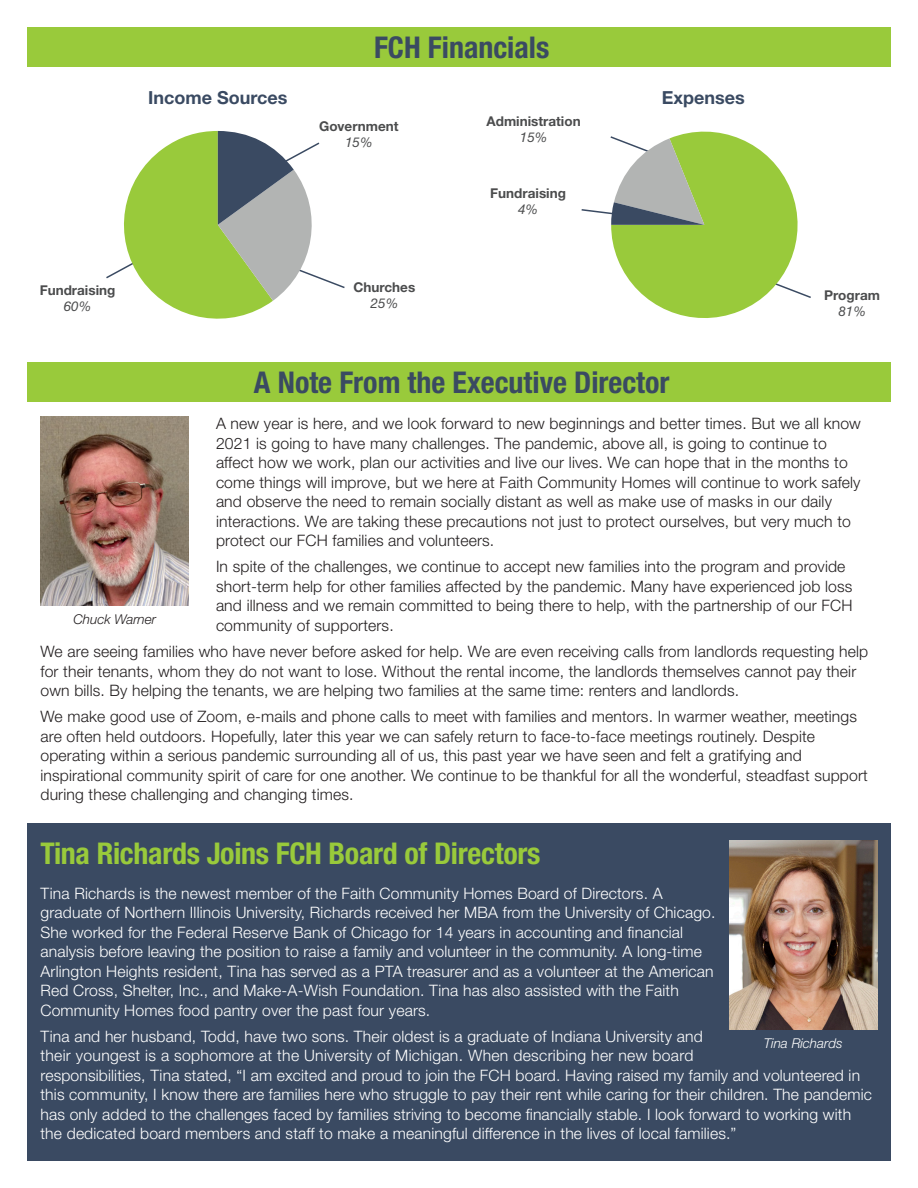
<style>
.page{position:relative;width:918px;height:1188px;background:#fff}
.page>*{position:absolute;margin:0;border:0;box-sizing:border-box;transform-origin:0 0}
.t1{font:700 condensed 30px "Helvetica Neue";color:#3a4a62}
.t2{font:700 condensed 30px "Helvetica Neue";letter-spacing:-.01em;color:#99ca3b}
.t3{font:700 18px "Helvetica Neue";color:#3a4a62}
.t4{font:300 15.75px/19.5px "Helvetica Neue";letter-spacing:.01em;color:#231f20}
.t5{font:300 15.75px/19.5px "Helvetica Neue";letter-spacing:.01em;color:#fff}
.t6{font:700 13.5px "Helvetica Neue";color:#4b4c4d}
.t7{font:italic 13.5px "Helvetica Neue";color:#4b4c4d}
.t8{font:italic 300 13.5px "Helvetica Neue";color:#fff}
.t9{font:italic 300 13.5px "Helvetica Neue";color:#231f20}
</style>
<div class="page">
<div style="left:27px;top:824px;width:864px;height:337px;background:#3a4a62"></div>
<div style="left:27px;top:28px;width:864px;height:39px;background:#99ca3b"></div>
<svg style="left:106px;top:131px;width:239px;height:188px"></svg>
<svg style="left:581px;top:131px;width:230px;height:187px"></svg>
<div style="left:27px;top:363px;width:864px;height:39px;background:#99ca3b"></div>
<img style="left:40px;top:417px;width:149px;height:189px">
<img style="left:729px;top:841px;width:149px;height:189px">
<p class="t6" style="left:40px;top:282px;width:77px">Fundraising</p>
<p class="t7" style="left:64px;top:298px;width:29px">60%</p>
<p class="t3" style="left:148px;top:86px;width:141px">Income Sources</p>
<p class="t1" style="left:374px;top:29px;width:177px">FCH Financials</p>
<p class="t6" style="left:319px;top:118px;width:81px">Government</p>
<p class="t7" style="left:345px;top:134px;width:29px">15%</p>
<p class="t6" style="left:354px;top:278px;width:63px">Churches</p>
<p class="t7" style="left:371px;top:295px;width:29px">25%</p>
<p class="t6" style="left:487px;top:113px;width:96px">Administration</p>
<p class="t7" style="left:520px;top:129px;width:29px">15%</p>
<p class="t6" style="left:490px;top:185px;width:77px">Fundraising</p>
<p class="t7" style="left:518px;top:201px;width:22px">4%</p>
<p class="t3" style="left:662px;top:86px;width:84px">Expenses</p>
<p class="t6" style="left:824px;top:287px;width:57px">Program</p>
<p class="t7" style="left:838px;top:303px;width:29px">81%</p>
<p class="t1" style="left:254px;top:364px;width:417px">A Note From the Executive Director</p>
<p class="t4" style="left:216px;top:413px;width:646px">A new year is here, and we look forward to new beginnings and better times. But we all know 2021 is going to have many challenges. The pandemic, above all, is going to continue to affect how we work, plan our activities and live our lives. We can hope that in the months to come things will improve, but we here at Faith Community Homes will continue to work safely and observe the need to remain socially distant as well as make use of masks in our daily interactions. We are taking these precautions not just to protect ourselves, but very much to protect our FCH families and volunteers.</p>
<p class="t4" style="left:216px;top:557px;width:638px">In spite of the challenges, we continue to accept new families into the program and provide short-term help for other families affected by the pandemic. Many have experienced job loss and illness and we remain committed to being there to help, with the partnership of our FCH community of supporters.</p>
<p class="t4" style="left:40px;top:641px;width:829px">We are seeing families who have never before asked for help. We are even receiving calls from landlords requesting help for their tenants, whom they do not want to lose. Without the rental income, the landlords themselves cannot pay their own bills. By helping the tenants, we are helping two families at the same time: renters and landlords.</p>
<p class="t4" style="left:40px;top:707px;width:829px">We make good use of Zoom, e-mails and phone calls to meet with families and mentors. In warmer weather, meetings are often held outdoors. Hopefully, later this year we can safely return to face-to-face meetings routinely. Despite operating within a serious pandemic surrounding all of us, this past year we have seen and felt a gratifying and inspirational community spirit of care for one another. We continue to be thankful for all the wonderful, steadfast support during these challenging and changing times.</p>
<p class="t9" style="left:73px;top:611px;width:84px">Chuck Warner</p>
<p class="t2" style="left:40px;top:835px;width:501px">Tina Richards Joins FCH Board of Directors</p>
<p class="t5" style="left:40px;top:883px;width:677px">Tina Richards is the newest member of the Faith Community Homes Board of Directors. A graduate of Northern Illinois University, Richards received her MBA from the University of Chicago.<br>She worked for the Federal Reserve Bank of Chicago for 14 years in accounting and financial analysis before leaving the position to raise a family and volunteer in the community. A long-time Arlington Heights resident, Tina has served as a PTA treasurer and as a volunteer at the American Red Cross, Shelter, Inc., and Make-A-Wish Foundation. Tina has also assisted with the Faith Community Homes food pantry over the past four years.</p>
<p class="t5" style="left:40px;top:1026px;width:664px">Tina and her husband, Todd, have two sons. Their oldest is a graduate of Indiana University and their youngest is a sophomore at the University of Michigan. When describing her new board</p>
<p class="t5" style="left:40px;top:1065px;width:833px">responsibilities, Tina stated, “I am excited and proud to join the FCH board. Having raised my family and volunteered in this community, I know there are families here who struggle to pay their rent while caring for their children. The pandemic has only added to the challenges faced by families striving to become financially stable. I look forward to working with the dedicated board members and staff to make a meaningful difference in the lives of local families.”</p>
<p class="t8" style="left:764px;top:1035px;width:80px">Tina Richards</p>
</div>
